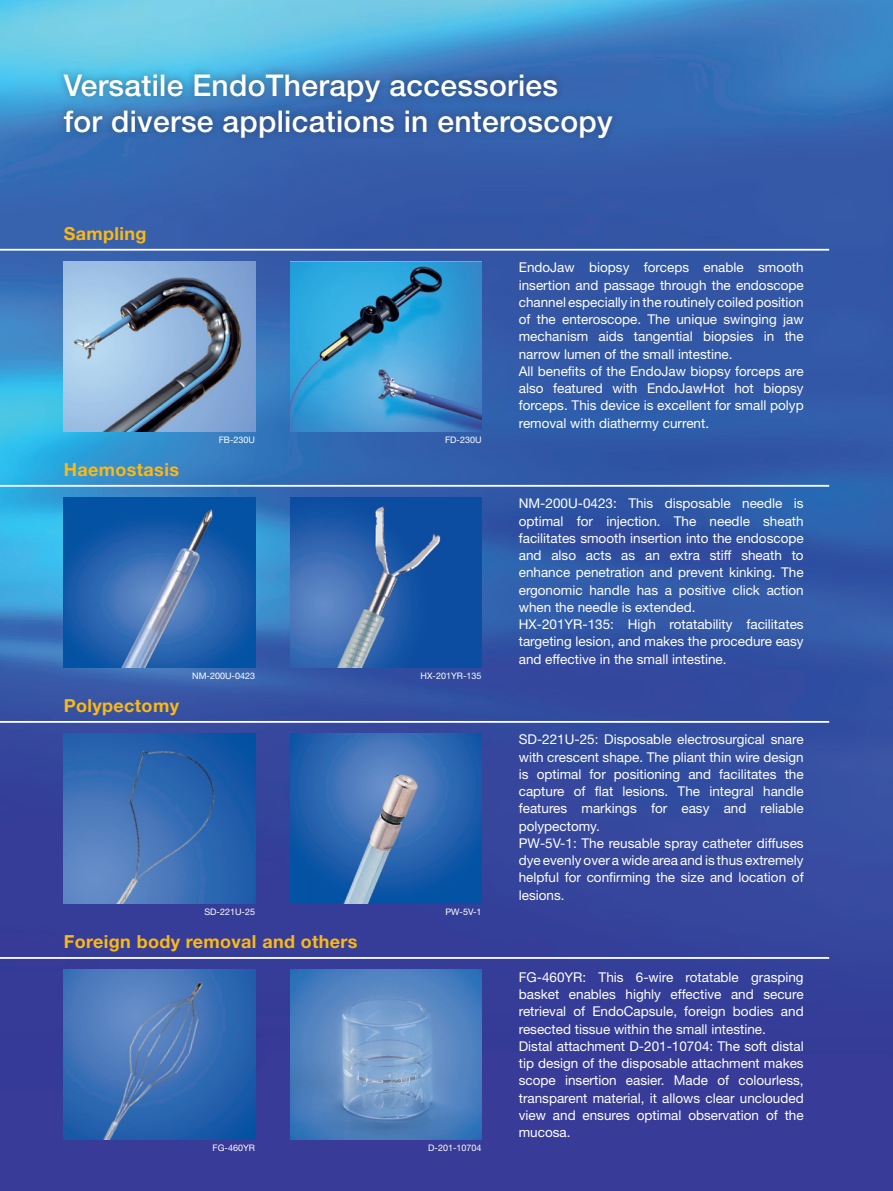
<style>
.page{position:relative;width:893px;height:1191px;background:#fff}
.page>*{position:absolute;margin:0;border:0;box-sizing:border-box;transform-origin:0 0}
.t1{font:500 30px/36px "Helvetica Neue";letter-spacing:.01em;color:#fff}
.t2{font:700 18px "Helvetica Neue";letter-spacing:.02em;color:#fcb814}
.t3{font:13.5px/17.2px "Helvetica Neue";color:#fff}
.t4{font:9px "Helvetica Neue";color:#fff}
</style>
<div class="page">
<img style="left:0;top:0;width:893px;height:1191px">
<img style="left:290px;top:261px;width:192px;height:171px">
<img style="left:64px;top:261px;width:191px;height:170px">
<img style="left:290px;top:497px;width:192px;height:171px">
<img style="left:64px;top:733px;width:191px;height:171px">
<img style="left:290px;top:733px;width:192px;height:171px">
<img style="left:290px;top:969px;width:192px;height:171px">
<img style="left:64px;top:497px;width:191px;height:171px">
<hr style="left:0;top:249px;width:829px;height:2px;background:#fff">
<hr style="left:0;top:485px;width:829px;height:2px;background:#fff">
<hr style="left:0;top:957px;width:829px;height:1px;background:#fff">
<hr style="left:0;top:721px;width:829px;height:2px;background:#fff">
<img style="left:64px;top:969px;width:191px;height:171px">
<div style="left:55px;top:64px;width:566px;height:84px;background:#231f20;opacity:.4"></div>
<h1 class="t1" style="left:64px;top:67px;width:550px">Versatile EndoTherapy accessories<br>for diverse applications in enteroscopy</h1>
<h2 class="t2" style="left:64px;top:222px;width:84px">Sampling</h2>
<h2 class="t2" style="left:64px;top:458px;width:117px">Haemostasis</h2>
<p class="t4" style="left:219px;top:434px;width:38px">FB-230U</p>
<p class="t4" style="left:445px;top:434px;width:38px">FD-230U</p>
<h2 class="t2" style="left:64px;top:694px;width:117px">Polypectomy</h2>
<p class="t4" style="left:192px;top:670px;width:64px">NM -200U-0423</p>
<p class="t4" style="left:421px;top:670px;width:63px">HX-201YR-135</p>
<p class="t4" style="left:204px;top:906px;width:52px">SD-221U-25</p>
<p class="t4" style="left:445px;top:906px;width:38px">PW-5V-1</p>
<h2 class="t2" style="left:64px;top:930px;width:295px">Foreign body removal and others</h2>
<p class="t4" style="left:213px;top:1142px;width:44px">FG-460YR</p>
<p class="t4" style="left:428px;top:1142px;width:55px">D-201-10704</p>
<p class="t3" style="left:519px;top:259px;width:286px">EndoJaw biopsy forceps enable smooth insertion and passage through the endoscope channel especially in the routinely coiled position of the enteroscope. The unique swinging jaw mechanism aids tangential biopsies in the narrow lumen of the small intestine.<br>All benefits of the EndoJaw biopsy forceps are also featured with EndoJawHot hot biopsy forceps. This device is excellent for small polyp removal with diathermy current.</p>
<p class="t3" style="left:519px;top:494px;width:286px">NM -200U-0423: This disposable needle is optimal for injection. The needle sheath facilitates smooth insertion into the endoscope and also acts as an extra stiff sheath to enhance penetration and prevent kinking. The ergonomic handle has a positive click action when the needle is extended.<br>HX-201YR-135: High rotatability facilitates targeting lesion, and makes the procedure easy and effective in the small intestine.</p>
<p class="t3" style="left:519px;top:731px;width:286px">SD-221U-25: Disposable electrosurgical snare with crescent shape. The pliant thin wire design is optimal for positioning and facilitates the capture of flat lesions. The integral handle features markings for easy and reliable polypectomy.<br>PW-5V-1: The reusable spray catheter diffuses dye evenly over a wide area and is thus extremely helpful for confirming the size and location of lesions.</p>
<p class="t3" style="left:519px;top:968px;width:286px">FG-460YR: This 6-wire rotatable grasping basket enables highly effective and secure retrieval of EndoCapsule, foreign bodies and resected tissue within the small intestine.<br>Distal attachment D-201-10704: The soft distal tip design of the disposable attachment makes scope insertion easier. Made of colourless, transparent material, it allows clear unclouded view and ensures optimal observation of the mucosa.</p>
</div>
